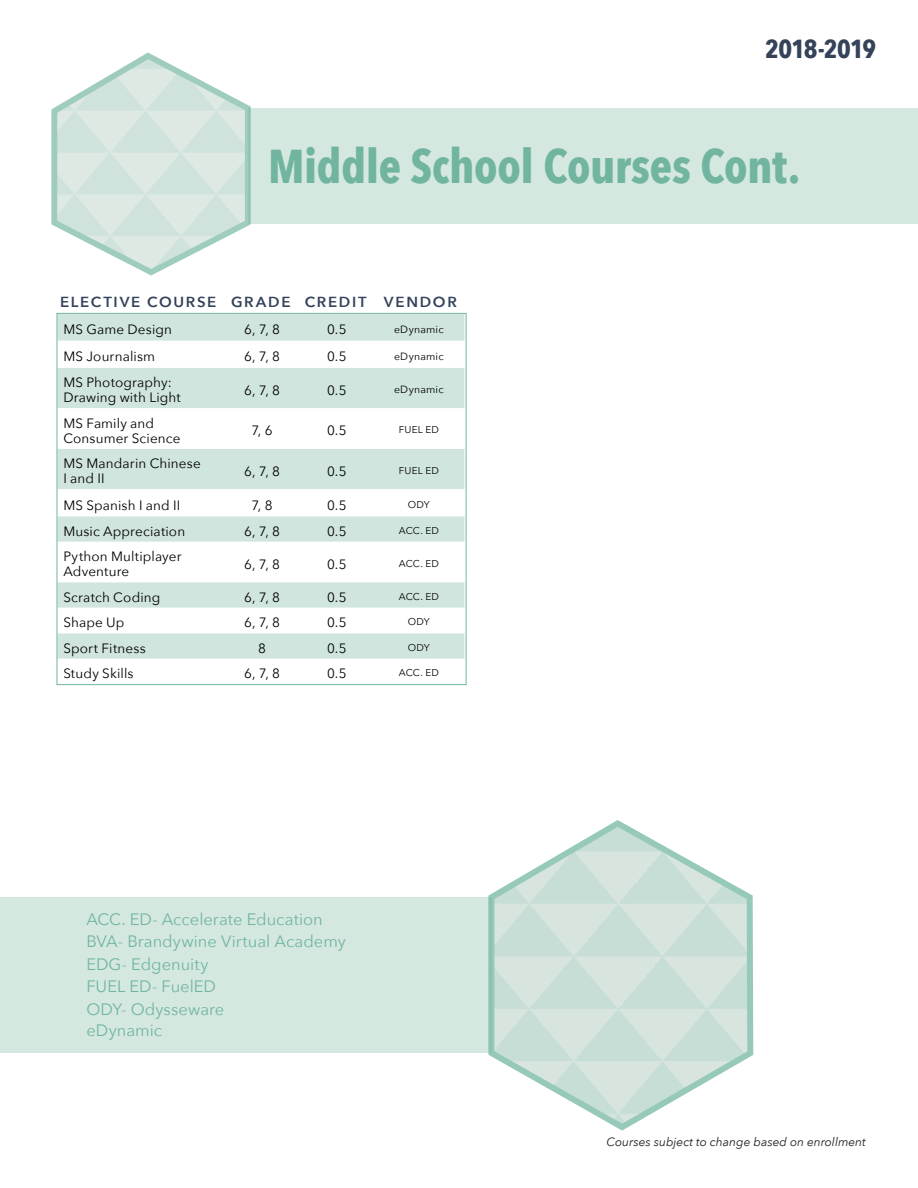
<style>
.page{position:relative;width:918px;height:1188px;background:#fff}
.page>*{position:absolute;margin:0;border:0;box-sizing:border-box;transform-origin:0 0}
.t1{font:700 47.4px "Avenir Next Condensed";letter-spacing:-.01em;color:#71b5a1}
.t2{font:700 26.1px "Avenir Next Condensed";letter-spacing:-.02em;color:#34425a}
.t3{font:16.5px "Avenir Next";color:#71b5a1}
.t4{font:600 14.55px "Avenir Next";letter-spacing:.115em;color:#34425a}
.t5{font:13.5px/15px "Avenir Next";letter-spacing:.01em;color:#000}
.t6{font:italic 12px "Avenir Next";color:#231f20}
.t7{font:10.5px "Avenir Next";letter-spacing:.015em;color:#000}
.t8{font:9.9px "Avenir Next";letter-spacing:.015em;color:#000}
</style>
<div class="page">
<div style="left:248px;top:108px;width:670px;height:116px;background:#d4e8e0"></div>
<div style="left:0;top:897px;width:491px;height:156px;background:#d4e8e0"></div>
<svg style="left:51px;top:52px;width:200px;height:224px"></svg>
<svg style="left:488px;top:820px;width:266px;height:311px"></svg>
<div style="left:59px;top:315px;width:405px;height:26px;background:#d0e5dd"></div>
<svg style="left:59px;top:368px;width:405px;height:291px;fill:#d0e5dd"></svg>
<div style="left:57px;top:313px;width:409px;height:372px;border:1px solid #71b5a1"></div>
<p class="t2" style="left:765px;top:33px;width:113px">2018-2019</p>
<p class="t1" style="left:268px;top:137px;width:534px">Middle School Courses Cont.</p>
<p class="t4" style="left:60px;top:290px;width:158px">ELECTIVE COURSE</p>
<p class="t4" style="left:231px;top:290px;width:61px">GRADE</p>
<p class="t4" style="left:305px;top:290px;width:63px">CREDIT</p>
<p class="t4" style="left:384px;top:290px;width:74px">VENDOR</p>
<p class="t5" style="left:63px;top:321px;width:110px">MS Game Design</p>
<p class="t5" style="left:244px;top:321px;width:38px">6, 7, 8</p>
<p class="t5" style="left:327px;top:321px;width:21px">0.5</p>
<p class="t7" style="left:394px;top:320px;width:51px">eDynamic</p>
<p class="t5" style="left:63px;top:348px;width:93px">MS Journalism</p>
<p class="t5" style="left:244px;top:348px;width:38px">6, 7, 8</p>
<p class="t5" style="left:327px;top:348px;width:21px">0.5</p>
<p class="t7" style="left:394px;top:347px;width:51px">eDynamic</p>
<p class="t5" style="left:63px;top:374px;width:119px">MS Photography:<br>Drawing with Light</p>
<p class="t5" style="left:244px;top:382px;width:38px">6, 7, 8</p>
<p class="t5" style="left:327px;top:382px;width:21px">0.5</p>
<p class="t7" style="left:394px;top:381px;width:51px">eDynamic</p>
<p class="t5" style="left:63px;top:415px;width:119px">MS Family and<br>Consumer Science</p>
<p class="t5" style="left:252px;top:422px;width:23px">7, 6</p>
<p class="t5" style="left:327px;top:422px;width:21px">0.5</p>
<p class="t8" style="left:399px;top:422px;width:42px">FUEL ED</p>
<p class="t5" style="left:63px;top:455px;width:139px">MS Mandarin Chinese<br>I and II</p>
<p class="t5" style="left:244px;top:463px;width:38px">6, 7, 8</p>
<p class="t5" style="left:327px;top:463px;width:21px">0.5</p>
<p class="t8" style="left:399px;top:462px;width:42px">FUEL ED</p>
<p class="t5" style="left:63px;top:497px;width:119px">MS Spanish I and II</p>
<p class="t5" style="left:252px;top:497px;width:23px">7, 8</p>
<p class="t5" style="left:327px;top:497px;width:21px">0.5</p>
<p class="t8" style="left:408px;top:496px;width:23px">ODY</p>
<p class="t5" style="left:63px;top:523px;width:123px">Music Appreciation</p>
<p class="t5" style="left:244px;top:523px;width:38px">6, 7, 8</p>
<p class="t5" style="left:327px;top:523px;width:21px">0.5</p>
<p class="t8" style="left:399px;top:522px;width:42px">ACC. ED</p>
<p class="t5" style="left:63px;top:548px;width:120px">Python Multiplayer<br>Adventure</p>
<p class="t5" style="left:244px;top:556px;width:38px">6, 7, 8</p>
<p class="t5" style="left:327px;top:556px;width:21px">0.5</p>
<p class="t8" style="left:399px;top:555px;width:42px">ACC. ED</p>
<p class="t5" style="left:63px;top:589px;width:98px">Scratch Coding</p>
<p class="t5" style="left:244px;top:589px;width:38px">6, 7, 8</p>
<p class="t5" style="left:327px;top:589px;width:21px">0.5</p>
<p class="t8" style="left:399px;top:588px;width:42px">ACC. ED</p>
<p class="t5" style="left:63px;top:614px;width:63px">Shape Up</p>
<p class="t5" style="left:244px;top:614px;width:38px">6, 7, 8</p>
<p class="t5" style="left:327px;top:614px;width:21px">0.5</p>
<p class="t8" style="left:408px;top:614px;width:23px">ODY</p>
<p class="t5" style="left:63px;top:640px;width:84px">Sport Fitness</p>
<p class="t5" style="left:258px;top:640px;width:9px">8</p>
<p class="t5" style="left:327px;top:640px;width:21px">0.5</p>
<p class="t8" style="left:408px;top:639px;width:23px">ODY</p>
<p class="t5" style="left:63px;top:665px;width:72px">Study Skills</p>
<p class="t5" style="left:244px;top:665px;width:38px">6, 7, 8</p>
<p class="t5" style="left:327px;top:665px;width:21px">0.5</p>
<p class="t8" style="left:399px;top:665px;width:42px">ACC. ED</p>
<p class="t3" style="left:86px;top:905px;width:238px">ACC. ED- Accelerate Education</p>
<p class="t3" style="left:86px;top:927px;width:261px">BVA- Brandywine Virtual Academy</p>
<p class="t3" style="left:86px;top:950px;width:124px">EDG- Edgenuity</p>
<p class="t3" style="left:86px;top:972px;width:131px">FUEL ED- FuelED</p>
<p class="t3" style="left:86px;top:995px;width:140px">ODY- Odysseware</p>
<p class="t3" style="left:86px;top:1016px;width:77px">eDynamic</p>
<p class="t6" style="left:607px;top:1132px;width:261px">Courses subject to change based on enrollment</p>
</div>
